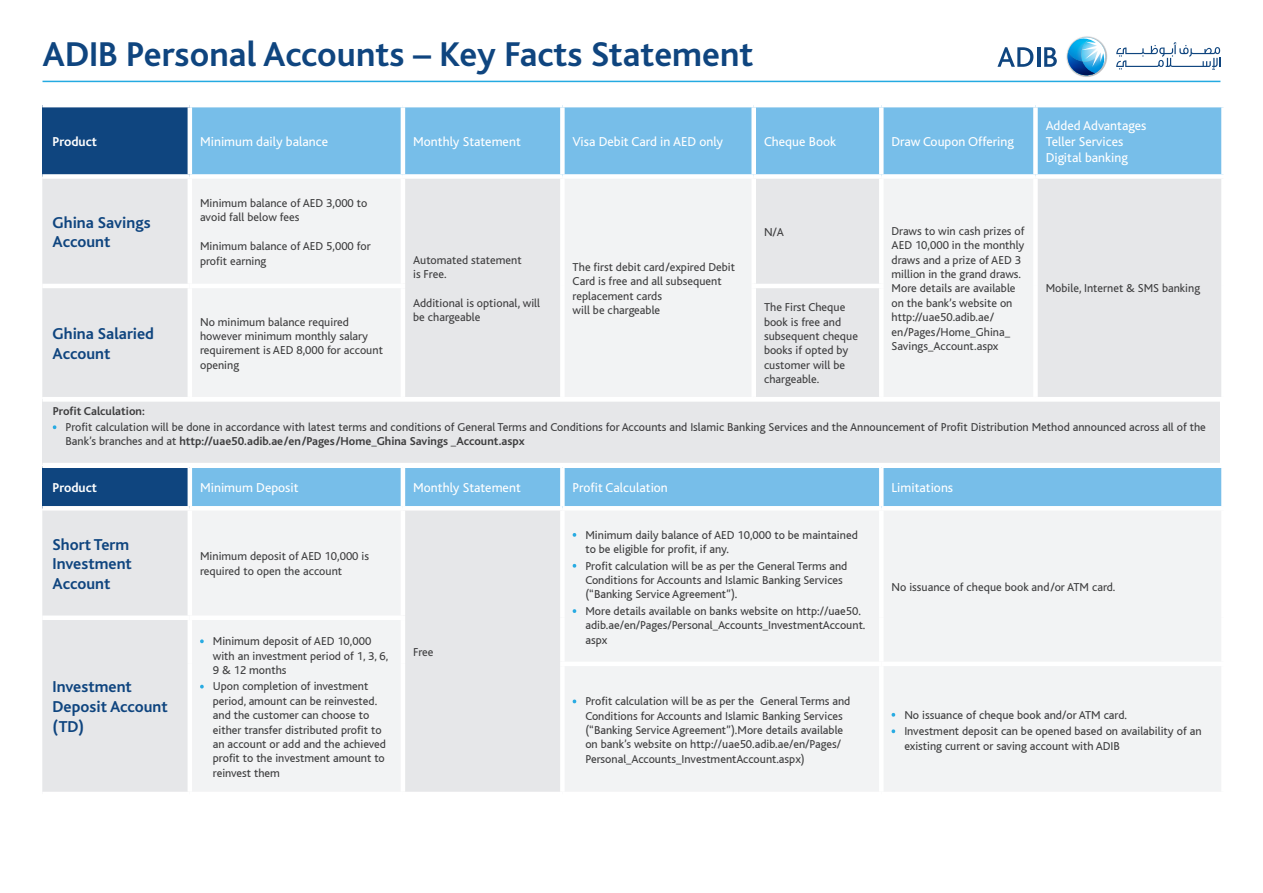
<style>
.page{position:relative;width:1263px;height:893px;background:#fff}
.page>*{position:absolute;margin:0;border:0;box-sizing:border-box;transform-origin:0 0}
.t1{font:700 36px "Bliss";color:#0f457f}
.t2{font:700 16.5px/19.8px "Bliss";color:#0f457f}
.t3{font:13.5px/16.2px "Bliss";color:#fff}
.t4{font:700 13.5px "Bliss";color:#fff}
.t5{font:12px/14.4px "Bliss";color:#3e3e3f}
.t6{font:12px/14.4px "Bliss";color:#3e3e3f}
.t7{font:700 12px "Bliss";color:#3e3e3f}
.s1{font-weight:700}
</style>
<div class="page">
<svg style="left:1065px;top:35px;width:42px;height:42px"></svg>
<svg style="left:1067px;top:36px;width:40px;height:39px"></svg>
<svg style="left:997px;top:47px;width:36px;height:20px"></svg>
<hr style="left:1037px;top:47px;width:3px;height:20px;background:#0f457f">
<svg style="left:1044px;top:47px;width:13px;height:20px"></svg>
<svg style="left:1116px;top:42px;width:104px;height:28px"></svg>
<hr style="left:43px;top:81px;width:1177px;height:1px;background:#24aae1">
<div style="left:42px;top:105px;width:148px;height:71px;background:#0f457f"></div>
<div style="left:192px;top:107px;width:1029px;height:67px;background:#77bee9"></div>
<div style="left:42px;top:179px;width:1179px;height:218px;background:#e6e7e9"></div>
<svg style="left:192px;top:179px;width:841px;height:218px;fill:#f2f3f4"></svg>
<div style="left:756px;top:179px;width:123px;height:218px;background:#e6e7e9"></div>
<hr style="left:42px;top:103px;width:148px;height:4px;background:#fff">
<hr style="left:188px;top:107px;width:4px;height:67px;background:#fff">
<hr style="left:401px;top:107px;width:4px;height:67px;background:#fff">
<div style="left:560px;top:107px;width:5px;height:67px;background:#fff"></div>
<div style="left:751px;top:107px;width:5px;height:67px;background:#fff"></div>
<hr style="left:879px;top:107px;width:4px;height:67px;background:#fff">
<div style="left:1033px;top:107px;width:5px;height:67px;background:#fff"></div>
<div style="left:42px;top:174px;width:148px;height:5px;background:#fff"></div>
<hr style="left:188px;top:179px;width:4px;height:105px;background:#fff">
<hr style="left:401px;top:179px;width:4px;height:105px;background:#fff">
<div style="left:560px;top:179px;width:5px;height:107px;background:#fff"></div>
<div style="left:751px;top:179px;width:5px;height:105px;background:#fff"></div>
<hr style="left:879px;top:179px;width:4px;height:105px;background:#fff">
<div style="left:1033px;top:179px;width:5px;height:107px;background:#fff"></div>
<hr style="left:42px;top:284px;width:148px;height:4px;background:#fff">
<hr style="left:190px;top:284px;width:215px;height:4px;background:#fff">
<hr style="left:188px;top:288px;width:4px;height:109px;background:#fff">
<hr style="left:401px;top:288px;width:4px;height:109px;background:#fff">
<div style="left:560px;top:286px;width:5px;height:111px;background:#fff"></div>
<hr style="left:751px;top:284px;width:132px;height:4px;background:#fff">
<div style="left:751px;top:288px;width:5px;height:109px;background:#fff"></div>
<hr style="left:879px;top:288px;width:4px;height:109px;background:#fff">
<div style="left:1033px;top:286px;width:5px;height:111px;background:#fff"></div>
<hr style="left:42px;top:397px;width:148px;height:4px;background:#f6f6f7">
<div style="left:42px;top:466px;width:148px;height:42px;background:#0f457f"></div>
<div style="left:192px;top:468px;width:1029px;height:38px;background:#77bee9"></div>
<div style="left:42px;top:510px;width:146px;height:282px;background:#e6e7e9"></div>
<svg style="left:192px;top:510px;width:1029px;height:282px;fill:#f2f3f4"></svg>
<div style="left:42px;top:463px;width:148px;height:5px;background:#fff"></div>
<hr style="left:188px;top:468px;width:4px;height:38px;background:#fff">
<hr style="left:401px;top:468px;width:4px;height:38px;background:#fff">
<div style="left:560px;top:468px;width:5px;height:38px;background:#fff"></div>
<hr style="left:879px;top:468px;width:4px;height:38px;background:#fff">
<hr style="left:42px;top:506px;width:148px;height:4px;background:#fff">
<hr style="left:401px;top:510px;width:4px;height:105px;background:#fff">
<div style="left:560px;top:510px;width:5px;height:108px;background:#fff"></div>
<hr style="left:879px;top:510px;width:4px;height:108px;background:#fff">
<div style="left:42px;top:615px;width:148px;height:5px;background:#fff"></div>
<div style="left:190px;top:615px;width:215px;height:5px;background:#fff"></div>
<hr style="left:401px;top:620px;width:4px;height:44px;background:#fff">
<div style="left:560px;top:618px;width:5px;height:44px;background:#fff"></div>
<hr style="left:879px;top:618px;width:4px;height:44px;background:#fff">
<hr style="left:401px;top:664px;width:4px;height:128px;background:#fff">
<hr style="left:560px;top:662px;width:321px;height:4px;background:#fff">
<div style="left:560px;top:666px;width:5px;height:126px;background:#fff"></div>
<hr style="left:881px;top:662px;width:345px;height:4px;background:#fff">
<hr style="left:879px;top:666px;width:4px;height:126px;background:#fff">
<svg style="left:573px;top:533px;width:3px;height:4px"></svg>
<svg style="left:573px;top:564px;width:3px;height:4px"></svg>
<svg style="left:573px;top:609px;width:3px;height:4px"></svg>
<svg style="left:200px;top:639px;width:4px;height:4px"></svg>
<svg style="left:200px;top:685px;width:4px;height:3px"></svg>
<svg style="left:573px;top:699px;width:3px;height:4px"></svg>
<svg style="left:891px;top:713px;width:4px;height:4px"></svg>
<svg style="left:891px;top:729px;width:4px;height:4px"></svg>
<div style="left:43px;top:399px;width:1177px;height:66px;background:#e6e7e9"></div>
<div style="left:43px;top:397px;width:1177px;height:5px;background:#fff"></div>
<hr style="left:43px;top:463px;width:1177px;height:4px;background:#fff">
<svg style="left:53px;top:425px;width:3px;height:4px"></svg>
<h1 class="t1" style="left:43px;top:36px;width:712px">ADIB Personal Accounts – Key Facts Statement</h1>
<p class="t4" style="left:53px;top:135px;width:46px">Product</p>
<p class="t3" style="left:200px;top:134px;width:130px">Minimum daily balance</p>
<p class="t3" style="left:413px;top:134px;width:109px">Monthly Statement</p>
<p class="t3" style="left:573px;top:134px;width:152px">Visa Debit Card in AED only</p>
<p class="t3" style="left:764px;top:134px;width:74px">Cheque Book</p>
<p class="t3" style="left:891px;top:134px;width:124px">Draw Coupon Offering</p>
<h2 class="t2" style="left:53px;top:213px;width:100px">Ghina Savings<br>Account</h2>
<p class="t6" style="left:200px;top:196px;width:169px">Minimum balance of AED 3,000 to avoid fall below fees</p>
<p class="t6" style="left:200px;top:239px;width:172px">Minimum balance of AED 5,000 for profit earning</p>
<h2 class="t2" style="left:53px;top:324px;width:103px">Ghina Salaried<br>Account</h2>
<p class="t6" style="left:200px;top:315px;width:184px">No minimum balance required however minimum monthly salary requirement is AED 8,000 for account opening</p>
<p class="t6" style="left:413px;top:253px;width:110px">Automated statement is Free.</p>
<p class="t6" style="left:413px;top:296px;width:128px">Additional is optional, will be chargeable</p>
<p class="t6" style="left:573px;top:260px;width:164px">The first debit card/expired Debit<br>Card is free and all subsequent replacement cards<br>will be chargeable</p>
<p class="t6" style="left:764px;top:225px;width:22px">N/A</p>
<p class="t6" style="left:891px;top:224px;width:134px">Draws to win cash prizes of<br>AED 10,000 in the monthly draws and a prize of AED 3 million in the grand draws.<br>More details are available on the bank’s website on http://uae50.adib.ae/ en/Pages/Home_Ghina_<br>Savings_Account.aspx</p>
<p class="t6" style="left:764px;top:300px;width:95px">The First Cheque book is free and subsequent cheque books if opted by customer will be chargeable.</p>
<p class="t3" style="left:1046px;top:117px;width:102px">Added Advantages<br>Teller Services<br>Digital banking</p>
<p class="t6" style="left:1046px;top:281px;width:156px">Mobile, Internet &amp; SMS banking</p>
<p class="t7" style="left:53px;top:404px;width:93px">Profit Calculation:</p>
<p class="t5" style="left:66px;top:420px;width:1142px">Profit calculation will be done in accordance with latest terms and conditions of General Terms and Conditions for Accounts and Islamic Banking Services and the Announcement of Profit Distribution Method announced across all of the<br>Bank’s branches and at <span class="s1">http://uae50.adib.ae/en/Pages/Home_Ghina Savings _Account.aspx</span></p>
<p class="t4" style="left:53px;top:481px;width:46px">Product</p>
<p class="t3" style="left:200px;top:480px;width:100px">Minimum Deposit</p>
<p class="t3" style="left:413px;top:480px;width:109px">Monthly Statement</p>
<p class="t3" style="left:573px;top:480px;width:97px">Profit Calculation</p>
<p class="t3" style="left:891px;top:480px;width:63px">Limitations</p>
<h2 class="t2" style="left:53px;top:535px;width:81px">Short Term<br>Investment<br>Account</h2>
<h2 class="t2" style="left:53px;top:677px;width:117px">Investment<br>Deposit Account (TD)</h2>
<p class="t6" style="left:200px;top:549px;width:170px">Minimum deposit of AED 10,000 is required to open the account</p>
<p class="t5" style="left:213px;top:634px;width:177px">Minimum deposit of AED 10,000 with an investment period of 1, 3, 6,<br>9 &amp; 12 months</p>
<p class="t5" style="left:213px;top:679px;width:175px">Upon completion of investment period, amount can be reinvested. and the customer can choose to either transfer distributed profit to an account or add and the achieved profit to the investment amount to reinvest them</p>
<p class="t6" style="left:413px;top:645px;width:22px">Free</p>
<p class="t5" style="left:585px;top:528px;width:274px">Minimum daily balance of AED 10,000 to be maintained to be eligible for profit, if any.</p>
<p class="t5" style="left:585px;top:559px;width:263px">Profit calculation will be as per the General Terms and<br>Conditions for Accounts and Islamic Banking Services (“Banking Service Agreement”).</p>
<p class="t5" style="left:585px;top:604px;width:282px">More details available on banks website on http://uae50. adib.ae/en/Pages/Personal_Accounts_InvestmentAccount. aspx</p>
<p class="t5" style="left:585px;top:694px;width:266px">Profit calculation will be as per the General Terms and Conditions for Accounts and Islamic Banking Services (“Banking Service Agreement”).More details available on bank’s website on http://uae50.adib.ae/en/Pages/ Personal_Accounts_InvestmentAccount.aspx)</p>
<p class="t6" style="left:891px;top:580px;width:225px">No issuance of cheque book and/or ATM card.</p>
<p class="t5" style="left:904px;top:707px;width:299px;line-height:16.5px">No issuance of cheque book and/or ATM card.<br>Investment deposit can be opened based on availability of an</p>
<p class="t5" style="left:904px;top:739px;width:217px">existing current or saving account with ADIB</p>
</div>
